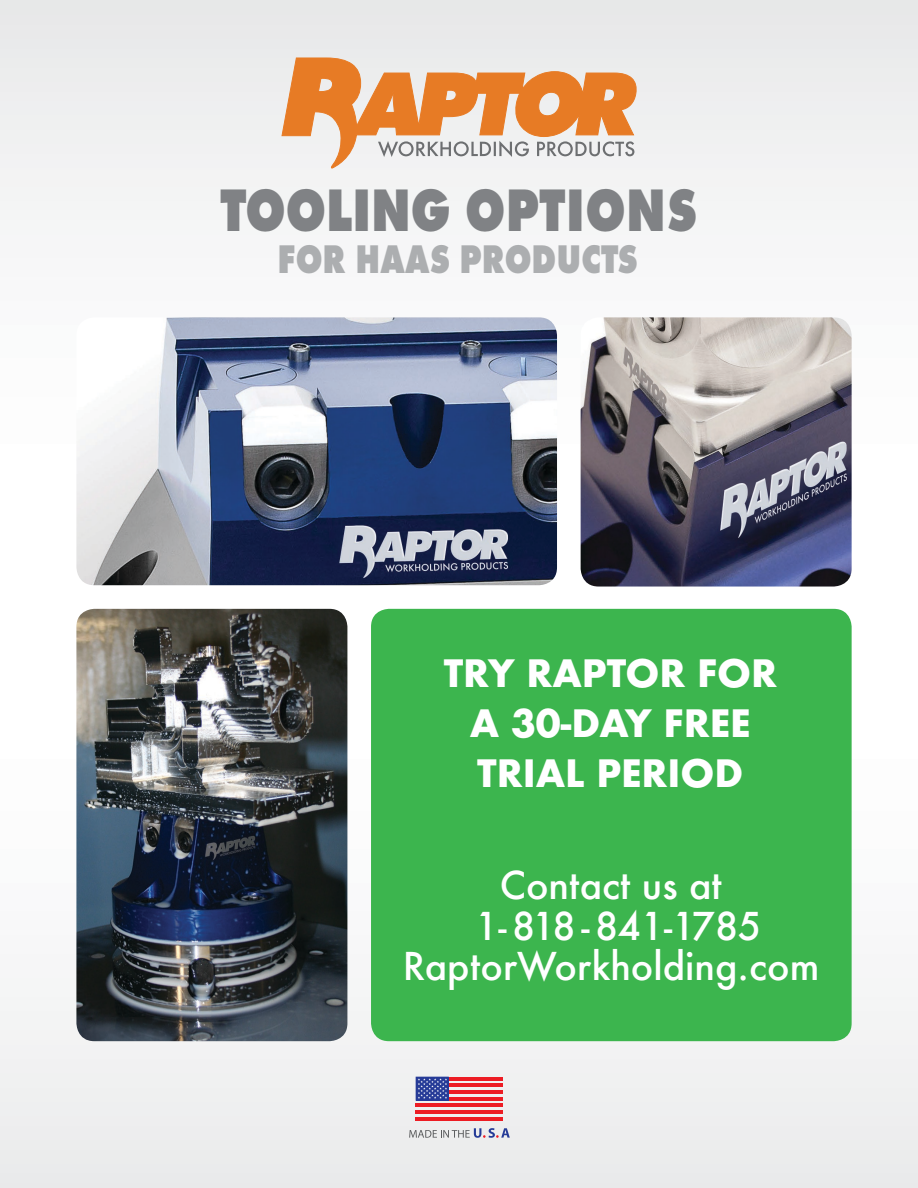
<style>
.page{position:relative;width:918px;height:1188px;background:#f3f3f3}
.page>*{position:absolute;margin:0;border:0;box-sizing:border-box;transform-origin:0 0}
.t1{font:62.4px "Futura Ext Bld";letter-spacing:.005em;color:#808285;scale:.8 1}
.t2{font:41.55px/49.8px "Futura Bld";color:#fff;text-align:center}
.t3{font:41.55px "Futura Ext Bld";color:#acaeb0;scale:.8 1}
.t4{font:500 37.5px/40.5px "Futura";color:#fff;text-align:center}
</style>
<div class="page">
<img style="left:76px;top:609px;width:271px;height:432px">
<div style="left:371px;top:609px;width:481px;height:432px;background:#3cb54e;border-radius:18px"></div>
<img style="left:76px;top:317px;width:481px;height:268px">
<img style="left:581px;top:317px;width:271px;height:270px">
<svg style="left:282px;top:58px;width:355px;height:110px"></svg>
<hr style="left:448px;top:1077px;width:55px;height:3px;background:#ed1c24">
<hr style="left:448px;top:1084px;width:55px;height:3px;background:#ed1c24">
<hr style="left:448px;top:1090px;width:55px;height:4px;background:#ed1c24">
<hr style="left:448px;top:1097px;width:55px;height:3px;background:#ed1c24">
<hr style="left:416px;top:1104px;width:87px;height:3px;background:#ed1c24">
<hr style="left:416px;top:1110px;width:87px;height:4px;background:#ed1c24">
<hr style="left:416px;top:1117px;width:87px;height:3px;background:#ed1c24">
<div style="left:416px;top:1077px;width:32px;height:23px;border:1px solid #263b97"></div>
<svg style="left:418px;top:1078px;width:29px;height:21px"></svg>
<svg style="left:409px;top:1128px;width:101px;height:10px"></svg>
<h1 class="t1" style="left:221px;top:168px;width:598px">TOOLING OPTIONS</h1>
<p class="t3" style="left:278px;top:232px;width:452px">FOR HAAS PRODUCTS</p>
<p class="t2" style="left:444px;top:652px;width:335px">TRY RAPTOR FOR<br>A 30-DAY FREE<br>TRIAL PERIOD</p>
<p class="t4" style="left:403px;top:865px;width:418px">Contact us at<br>1-818-841-1785<br>RaptorWorkholding.com</p>
</div>
